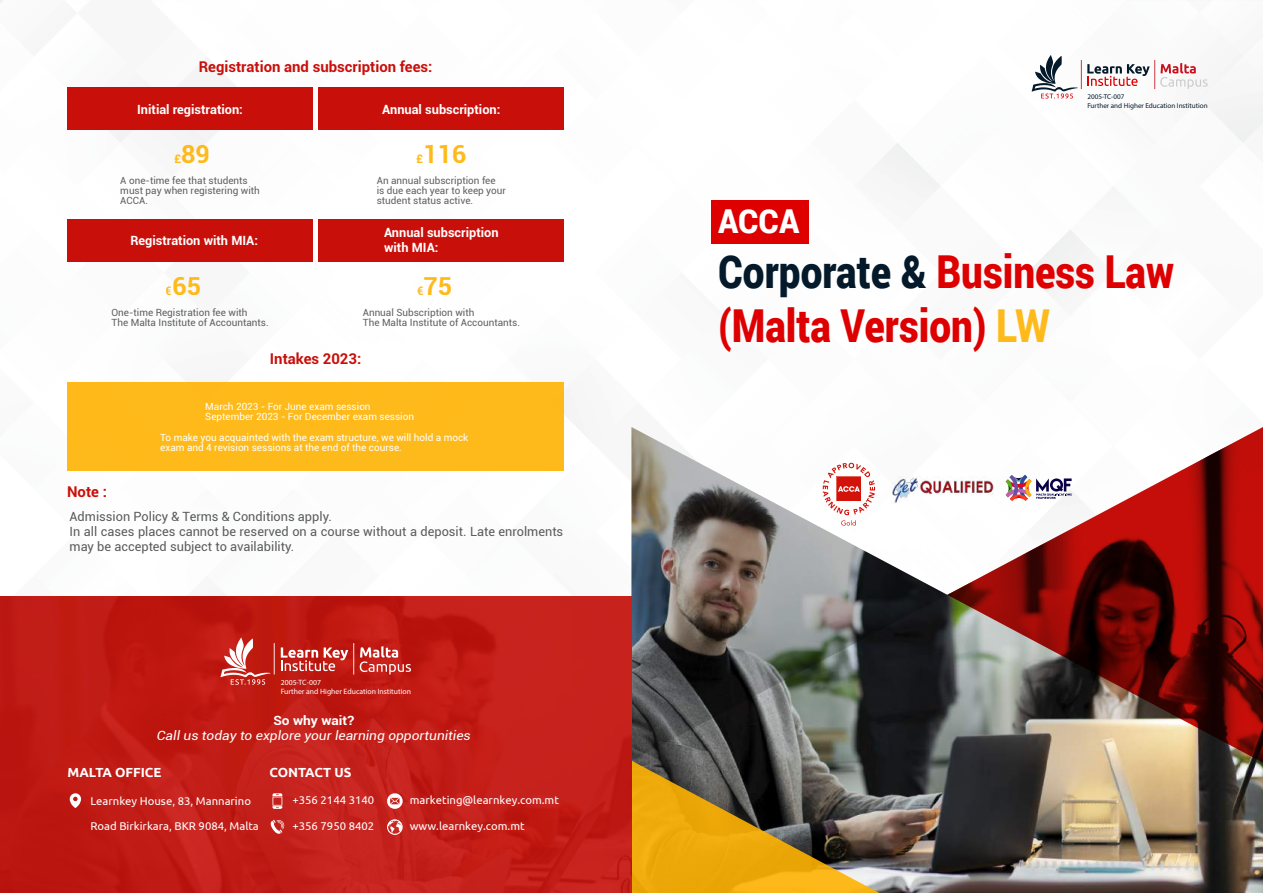
<style>
.page{position:relative;width:1263px;height:893px;background:#fff}
.page>*{position:absolute;margin:0;border:0;box-sizing:border-box;transform-origin:0 0}
.t1{font:900 45.45px/54.6px "Roboto";color:#de0001;scale:.85 1}
.t2{font:900 33px "Roboto";color:#fff;scale:.96 1}
.t3{font:700 24.9px "Roboto";color:#ffb301}
.t4{font:700 14.85px "Roboto";color:#c90f0a}
.t5{font:700 13.2px "Ubuntu";color:#fff}
.t6{font:12.75px/15.3px "Roboto";color:#5b5b5b}
.t7{font:700 12.75px/15.3px "Roboto";color:#fff}
.t8{font:italic 12.75px "Roboto";color:#fff;scale:1.08 1}
.t9{font:700 12.75px "Roboto";color:#fff;scale:1.08 1}
.t10{font:11.25px "Ubuntu";color:#fff}
.t11{font:9.9px/9.9px "Roboto";color:#606060}
.t12{font:9.9px/9.9px "Roboto";color:#fff}
.t13{font:7.65px/9.3px "Myriad Pro";color:#fff}
.t14{font:7.05px/8.6px "Myriad Pro";color:#04192a}
.s1{font-size:11.7px}
.s2{color:#04192a}
.s3{color:rgb(255 179 1/.9)}
</style>
<div class="page">
<img style="left:0;top:0;width:1263px;height:596px">
<img style="left:879px;top:761px;width:384px;height:132px">
<svg style="left:631px;top:427px;width:316px;height:334px"></svg>
<svg style="left:631px;top:761px;width:248px;height:132px;background:#a27b2c"></svg>
<svg style="left:947px;top:427px;width:316px;height:336px"></svg>
<div style="left:67px;top:383px;width:496px;height:88px;background:#feba1a"></div>
<div style="left:67px;top:87px;width:246px;height:43px;background:#c90f0a"></div>
<div style="left:67px;top:219px;width:246px;height:42px;background:#c90f0a"></div>
<div style="left:318px;top:87px;width:246px;height:43px;background:#c90f0a"></div>
<div style="left:318px;top:219px;width:246px;height:42px;background:#c90f0a"></div>
<div style="left:0;top:596px;width:631px;height:297px;background:#c21d17"></div>
<svg style="left:387px;top:793px;width:16px;height:16px"></svg>
<svg style="left:387px;top:819px;width:16px;height:16px"></svg>
<svg style="left:270px;top:819px;width:15px;height:15px"></svg>
<svg style="left:272px;top:793px;width:10px;height:16px"></svg>
<svg style="left:70px;top:793px;width:11px;height:15px"></svg>
<svg style="left:281px;top:643px;width:73px;height:31px"></svg>
<svg style="left:220px;top:638px;width:55px;height:47px"></svg>
<svg style="left:360px;top:646px;width:51px;height:28px"></svg>
<div style="left:711px;top:200px;width:97px;height:44px;background:#de0001"></div>
<svg style="left:1032px;top:55px;width:176px;height:44px"></svg>
<svg style="left:823px;top:463px;width:52px;height:63px"></svg>
<img style="left:892px;top:477px;width:103px;height:26px">
<svg style="left:1005px;top:475px;width:67px;height:26px"></svg>
<h3 class="t4" style="left:199px;top:57px;width:235px">Registration and subscription fees:</h3>
<p class="t7" style="left:137px;top:101px;width:107px">Initial registration:</p>
<p class="t7" style="left:382px;top:101px;width:120px">Annual subscription:</p>
<h3 class="t3" style="left:174px;top:136px;width:37px"><span class="s1">£</span>89</h3>
<h3 class="t3" style="left:416px;top:136px;width:52px"><span class="s1">£</span>116</h3>
<p class="t11" style="left:120px;top:175px;width:141px">A one-time fee that students must pay when registering with<br>ACCA.</p>
<p class="t11" style="left:377px;top:175px;width:131px">An annual subscription fee<br>is due each year to keep your student status active.</p>
<p class="t7" style="left:130px;top:233px;width:129px">Registration with MIA:</p>
<p class="t7" style="left:384px;top:224px;width:116px">Annual subscription with MIA:</p>
<h3 class="t3" style="left:166px;top:268px;width:37px"><span class="s1">€</span>65</h3>
<h3 class="t3" style="left:417px;top:268px;width:37px"><span class="s1">€</span>75</h3>
<p class="t11" style="left:111px;top:307px;width:159px">One-time Registration fee with<br>The Malta Institute of Accountants.</p>
<p class="t11" style="left:363px;top:307px;width:159px">Annual Subscription with<br>The Malta Institute of Accountants.</p>
<h3 class="t4" style="left:270px;top:348px;width:93px">Intakes 2023:</h3>
<p class="t12" style="left:205px;top:401px;width:210px">March 2023 - For June exam session<br>September 2023 - For December exam session</p>
<h3 class="t4" style="left:67px;top:481px;width:41px">Note :</h3>
<p class="t12" style="left:160px;top:433px;width:310px">To make you acquainted with the exam structure, we will hold a mock exam and 4 revision sessions at the end of the course.</p>
<p class="t6" style="left:70px;top:508px;width:495px">Admission Policy &amp; Terms &amp; Conditions apply.<br>In all cases places cannot be reserved on a course without a deposit. Late enrolments may be accepted subject to availability.</p>
<p class="t13" style="left:281px;top:678px;width:132px">2005-TC-007<br>Further and Higher Education Institution</p>
<p class="t9" style="left:273px;top:711px;width:76px">So why wait?</p>
<p class="t8" style="left:157px;top:727px;width:292px">Call us today to explore your learning opportunities</p>
<h3 class="t5" style="left:68px;top:764px;width:95px">MALTA OFFICE</h3>
<p class="t10" style="left:90px;top:794px;width:162px">Learnkey House, 83, Mannarino</p>
<p class="t10" style="left:90px;top:819px;width:170px">Road Birkirkara, BKR 9084, Malta</p>
<h3 class="t5" style="left:270px;top:764px;width:83px">CONTACT US</h3>
<p class="t10" style="left:292px;top:793px;width:83px">+356 2144 3140</p>
<p class="t10" style="left:410px;top:793px;width:151px">marketing@learnkey.com.mt</p>
<p class="t10" style="left:292px;top:819px;width:83px">+356 7950 8402</p>
<p class="t10" style="left:410px;top:819px;width:116px">www.learnkey.com.mt</p>
<p class="t14" style="left:1087px;top:92px;width:122px">2005-TC-007<br>Further and Higher Education Institution</p>
<h2 class="t2" style="left:718px;top:198px;width:86px">ACCA</h2>
<h1 class="t1" style="left:718px;top:243px;width:538px"><span class="s2">Corporate &amp;</span> Business Law (Malta Version) <span class="s3">LW</span></h1>
</div>
